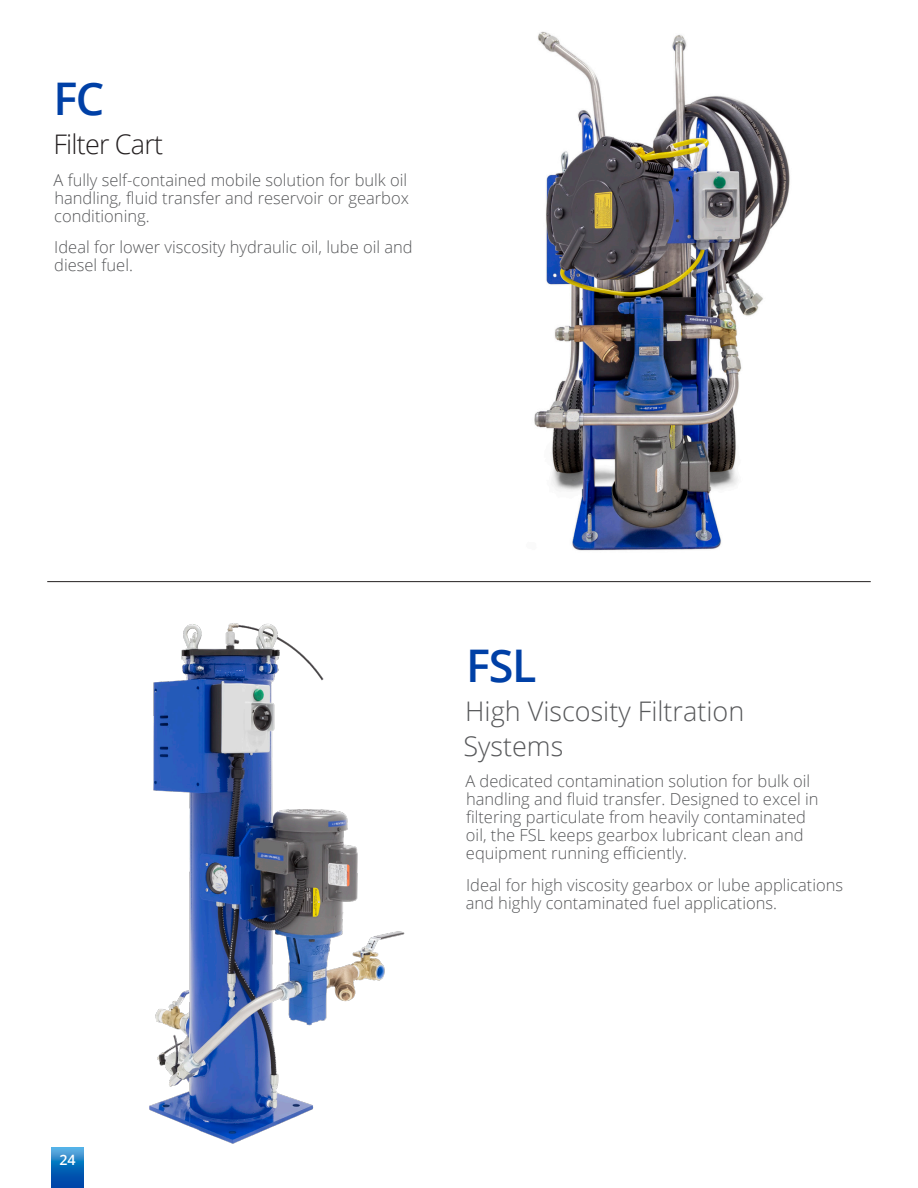
<style>
.page{position:relative;width:918px;height:1188px;background:#fff}
.page>*{position:absolute;margin:0;border:0;box-sizing:border-box;transform-origin:0 0}
.Front_Page_Header{font:600 45px "Open Sans";color:#0040a6}
.Front_Page_P1{font:300 27px/34.5px "Open Sans";color:#57585a}
.Front_Page_Subhead{font:300 27px "Open Sans";letter-spacing:-.03em;color:#231f20}
.Front_Page_P1-2{font:300 16.5px/18px "Open Sans";color:#57585a}
.Front_Page_P2{font:300 16.5px/18px "Open Sans";color:#57585a}
.t1{font:600 14.25px "Open Sans";color:#fff}
</style>
<div class="page">
<svg style="left:52px;top:1148px;width:31px;height:40px"></svg>
<img style="left:534px;top:31px;width:256px;height:520px">
<hr style="left:47px;top:581px;width:824px;height:1px;background:#231f20">
<img style="left:149px;top:623px;width:256px;height:521px">
<p class="Front_Page_Header" style="left:53px;top:68px;width:53px">FC</p>
<p class="Front_Page_Subhead" style="left:53px;top:126px;width:111px">Filter Cart</p>
<p class="Front_Page_P1-2" style="left:54px;top:171px;width:357px;text-align:justify">A fully self-contained mobile solution for bulk oil handling, fluid transfer and reservoir or gearbox conditioning.</p>
<p class="Front_Page_P2" style="left:54px;top:238px;width:360px">Ideal for lower viscosity hydraulic oil, lube oil and diesel fuel.</p>
<p class="t1" style="left:59px;top:1150px;width:18px">24</p>
<p class="Front_Page_Header" style="left:466px;top:635px;width:72px">FSL</p>
<p class="Front_Page_P1" style="left:463px;top:694px;width:283px">High Viscosity Filtration<br>Systems</p>
<p class="Front_Page_P1-2" style="left:465px;top:772px;width:355px">A dedicated contamination solution for bulk oil handling and fluid transfer. Designed to excel in filtering particulate from heavily contaminated oil, the FSL keeps gearbox lubricant clean and equipment running efficiently.</p>
<p class="Front_Page_P1-2" style="left:466px;top:876px;width:379px">Ideal for high viscosity gearbox or lube applications and highly contaminated fuel applications.</p>
</div>
